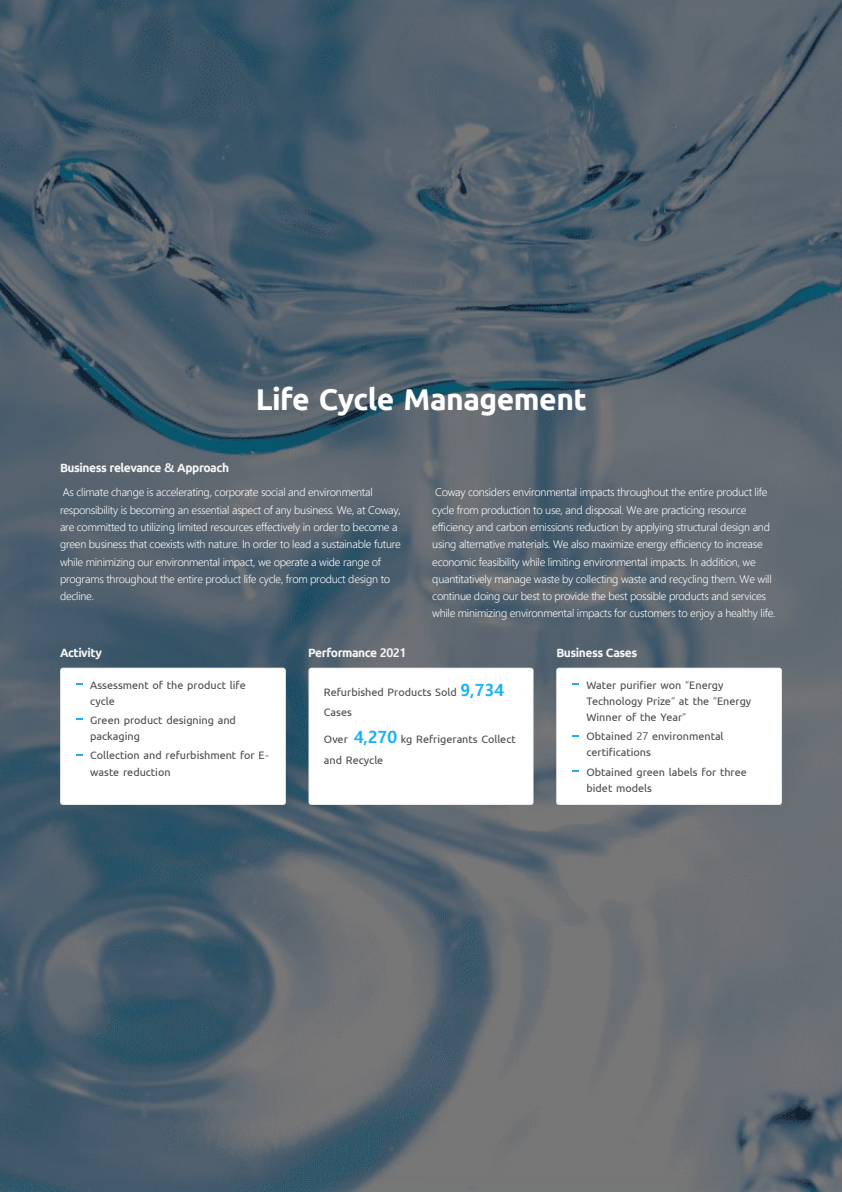
<style>
.page{position:relative;width:842px;height:1192px;background:#fff}
.page>*{position:absolute;margin:0;border:0;box-sizing:border-box;transform-origin:0 0}
.t1{font:700 30px "Ubuntu";letter-spacing:-.015em;color:#fff}
.t2{font:700 12px "Ubuntu";letter-spacing:-.04em;color:#f6f6f6}
.t3{font:300 10.8px/17.3px "Malgun Gothic";letter-spacing:-.025em;color:#fff}
.t4{font:10.8px/16.5px "Ubuntu";color:#484848}
.s1{font-family:"Malgun Gothic"}
.s2{font-family:"Malgun Gothic";font-weight:700;font-size:16.8px;color:#16b2f5}
</style>
<div class="page">
<img style="left:0;top:0;width:842px;height:1191px">
<svg style="left:60px;top:667px;width:226px;height:137px"></svg>
<svg style="left:308px;top:667px;width:226px;height:137px"></svg>
<svg style="left:556px;top:667px;width:226px;height:137px"></svg>
<h1 class="t1" style="left:256px;top:382px;width:333px">Life Cycle Management</h1>
<p class="t2" style="left:60px;top:460px;width:171px">Business relevance <span class="s1">&amp;</span> Approach</p>
<p class="t3" style="left:60px;top:483px;width:342px">As climate change is accelerating, corporate social and environmental responsibility is becoming an essential aspect of any business. We, at Coway, are committed to utilizing limited resources effectively in order to become a green business that coexists with nature. In order to lead a sustainable future while minimizing our environmental impact, we operate a wide range of programs throughout the entire product life cycle, from product design to decline.</p>
<p class="t3" style="left:432px;top:483px;width:345px">Coway considers environmental impacts throughout the entire product life cycle from production to use, and disposal. We are practicing resource efficiency and carbon emissions reduction by applying structural design and using alternative materials. We also maximize energy efficiency to increase economic feasibility while limiting environmental impacts. In addition, we quantitatively manage waste by collecting waste and recycling them. We will continue doing our best to provide the best possible products and services while minimizing environmental impacts for customers to enjoy a healthy life.</p>
<p class="t2" style="left:60px;top:645px;width:43px">Activity</p>
<p class="t4" style="left:90px;top:676px;width:157px">Assessment of the product life cycle</p>
<p class="t4" style="left:90px;top:711px;width:147px">Green product designing and packaging</p>
<p class="t4" style="left:90px;top:746px;width:181px">Collection and refurbishment for E&shy;waste reduction</p>
<p class="t2" style="left:308px;top:645px;width:100px">Performance <span class="s1">2021</span></p>
<p class="t4" style="left:324px;top:682px;width:181px;line-height:20.3px">Refurbished Products Sold <span class="s2">9,734<br></span>Cases</p>
<p class="t4" style="left:324px;top:729px;width:193px;line-height:20.3px">Over <span class="s2">4,270</span> kg Refrigerants Collect and Recycle</p>
<p class="t2" style="left:556px;top:645px;width:82px">Business Cases</p>
<p class="t4" style="left:586px;top:676px;width:166px;line-height:16.1px">Water purifier won <span class="s1">“</span>Energy<br>Technology Prize<span class="s1">”</span> at the <span class="s1">“</span>Energy<br>Winner of the Year<span class="s1">”</span></p>
<p class="t4" style="left:586px;top:728px;width:139px;line-height:15.8px">Obtained <span class="s1">27</span> environmental certifications</p>
<p class="t4" style="left:586px;top:763px;width:162px">Obtained green labels for three bidet models</p>
</div>
